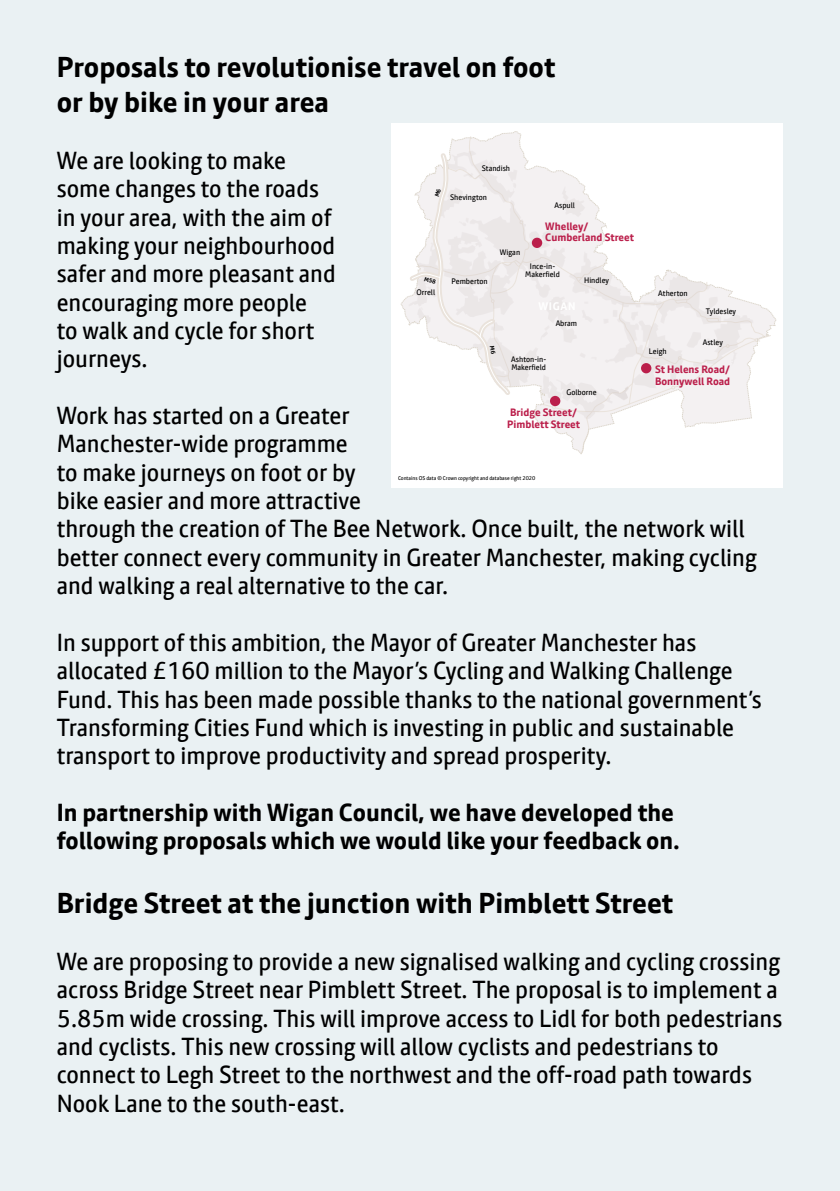
<style>
.page{position:relative;width:840px;height:1191px;background:#fff}
.page>*{position:absolute;margin:0;border:0;box-sizing:border-box;transform-origin:0 0}
.t1{font:700 28px/35.4px "Calmetta";color:#000}
.Inside_body_copy{font:24px/28.4px "Calmetta";color:#000}
.Inside_body_copy-2{font:700 24px/28.4px "Calmetta";color:#000}
.t2{font:700 10.6px "Calmetta";letter-spacing:.07em;color:#fff}
.t3{font:700 10.4px/11.4px "Calmetta";color:#bb1f4b}
.t4{font:7.8px/7.8px "Calmetta";color:#000}
.t5{font:5.4px "Calmetta";color:#000}
</style>
<div class="page">
<div style="left:0;top:0;width:839px;height:1191px;background:#eaf1f3"></div>
<div style="left:391px;top:123px;width:391px;height:365px;background:#fff"></div>
<svg style="left:400px;top:131px;width:375px;height:323px"></svg>
<h2 class="t1" style="left:57px;top:49px;width:500px">Proposals to revolutionise travel on foot or by bike in your area</h2>
<p class="Inside_body_copy" style="left:57px;top:146px;width:280px">We are looking to make some changes to the roads in your area, with the aim of making your neighbourhood safer and more pleasant and encouraging more people<br>to walk and cycle for short journeys.</p>
<p class="Inside_body_copy" style="left:57px;top:401px;width:701px">Work has started on a Greater<br>Manchester-wide programme<br>to make journeys on foot or by<br>bike easier and more attractive<br>through the creation of The Bee Network. Once built, the network will better connect every community in Greater Manchester, making cycling and walking a real alternative to the car.</p>
<p class="Inside_body_copy" style="left:57px;top:628px;width:706px">In support of this ambition, the Mayor of Greater Manchester has allocated £160 million to the Mayor’s Cycling and Walking Challenge Fund. This has been made possible thanks to the national government’s Transforming Cities Fund which is investing in public and sustainable transport to improve productivity and spread prosperity.</p>
<p class="Inside_body_copy-2" style="left:57px;top:798px;width:624px">In partnership with Wigan Council, we have developed the following proposals which we would like your feedback on.</p>
<p class="t4" style="left:481px;top:164px;width:30px">Standish</p>
<p class="t4" style="left:450px;top:193px;width:38px">Shevington</p>
<p class="t4" style="left:554px;top:201px;width:22px">Aspull</p>
<p class="t3" style="left:545px;top:221px;width:90px">Whelley/<br>Cumberland Street</p>
<p class="t4" style="left:499px;top:248px;width:22px">Wigan</p>
<p class="t4" style="left:525px;top:263px;width:36px;text-align:center">Ince-in-<br>Makerfield</p>
<p class="t4" style="left:583px;top:276px;width:26px">Hindley</p>
<p class="t4" style="left:451px;top:278px;width:38px">Pemberton</p>
<p class="t4" style="left:416px;top:288px;width:20px">Orrell</p>
<p class="t4" style="left:658px;top:289px;width:31px">Atherton</p>
<p class="t2" style="left:538px;top:299px;width:39px">WIGAN</p>
<p class="t4" style="left:705px;top:308px;width:32px">Tyldesley</p>
<p class="t4" style="left:702px;top:339px;width:22px">Astley</p>
<p class="t4" style="left:555px;top:319px;width:23px">Abram</p>
<p class="t4" style="left:648px;top:347px;width:19px">Leigh</p>
<p class="t4" style="left:511px;top:355px;width:36px">Ashton-in-<br>Makerfield</p>
<p class="t3" style="left:654px;top:364px;width:77px">St Helens Road/<br>Bonnywell Road</p>
<p class="t4" style="left:566px;top:388px;width:32px">Golborne</p>
<p class="t3" style="left:507px;top:407px;width:74px">Bridge Street/<br>Pimblett Street</p>
<p class="t5" style="left:398px;top:474px;width:139px">Contains OS data © Crown copyright and database right 2020</p>
<h2 class="t1" style="left:57px;top:885px;width:617px">Bridge Street at the junction with Pimblett Street</h2>
<p class="Inside_body_copy" style="left:57px;top:947px;width:726px">We are proposing to provide a new signalised walking and cycling crossing across Bridge Street near Pimblett Street. The proposal is to implement a 5.85m wide crossing. This will improve access to Lidl for both pedestrians and cyclists. This new crossing will allow cyclists and pedestrians to connect to Legh Street to the northwest and the off-road path towards Nook Lane to the south-east.</p>
</div>
